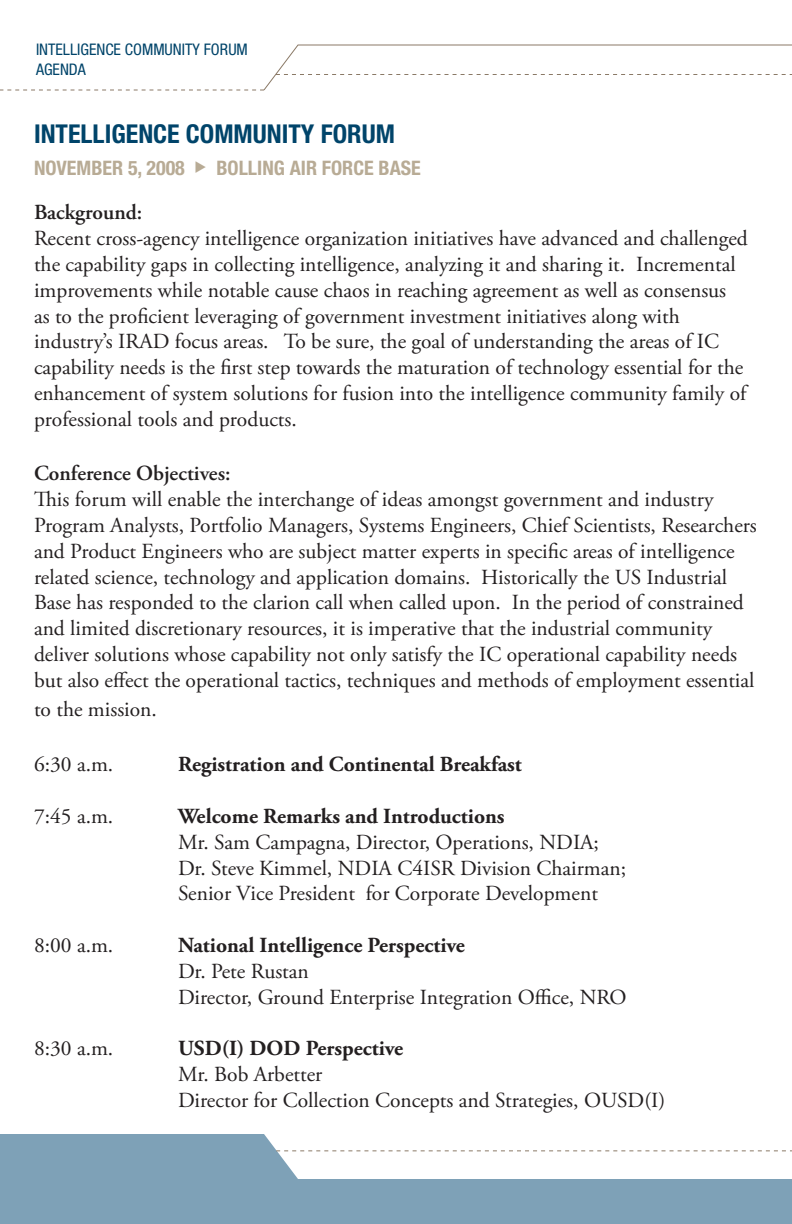
<style>
.page{position:relative;width:792px;height:1224px;background:#fff}
.page>*{position:absolute;margin:0;border:0;box-sizing:border-box;transform-origin:0 0}
.t1{font:700 condensed 26px "Helvetica Neue LT Std";color:#00446a}
.t2{font:21.6px/25.8px "Adobe Garamond Pro";color:#231f20}
.t3{font:700 21.6px "Adobe Garamond Pro";color:#231f20}
.t4{font:600 21.6px "Adobe Garamond Pro";color:#231f20}
.t5{font:700 condensed 20px "Helvetica Neue LT Std";color:#b8ab95}
.t6{font:condensed 16px/20px "Helvetica Neue LT Std";color:#00446a}
</style>
<div class="page">
<svg style="left:0;top:44px;width:792px;height:47px"></svg>
<svg style="left:0;top:1134px;width:792px;height:90px;fill:#7ea1b7"></svg>
<svg style="left:276px;top:1150px;width:516px;height:1px"></svg>
<p class="t6" style="left:36px;top:40px;width:213px">INTELLIGENCE COMMUNITY FORUM<br>AGENDA</p>
<p class="t1" style="left:34px;top:118px;width:363px">INTELLIGENCE COMMUNITY FORUM</p>
<p class="t5" style="left:34px;top:155px;width:388px">NOVEMBER 5, 2008 ◆ BOLLING AIR FORCE BASE</p>
<p class="t4" style="left:34px;top:200px;width:110px">Background:</p>
<p class="t2" style="left:34px;top:226px;width:715px">Recent cross-agency intelligence organization initiatives have advanced and challenged the capability gaps in collecting intelligence, analyzing it and sharing it. Incremental improvements while notable cause chaos in reaching agreement as well as consensus<br>as to the proficient leveraging of government investment initiatives along with industry’s IRAD focus areas. To be sure, the goal of understanding the areas of IC capability needs is the first step towards the maturation of technology essential for the enhancement of system solutions for fusion into the intelligence community family of professional tools and products.</p>
<p class="t4" style="left:34px;top:461px;width:198px">Conference Objectives:</p>
<p class="t2" style="left:34px;top:487px;width:724px">This forum will enable the interchange of ideas amongst government and industry Program Analysts, Portfolio Managers, Systems Engineers, Chief Scientists, Researchers and Product Engineers who are subject matter experts in specific areas of intelligence related science, technology and application domains. Historically the US Industrial Base has responded to the clarion call when called upon. In the period of constrained and limited discretionary resources, it is imperative that the industrial community deliver solutions whose capability not only satisfy the IC operational capability needs but also effect the operational tactics, techniques and methods of employment essential</p>
<p class="t2" style="left:34px;top:697px;width:124px">to the mission.</p>
<p class="t2" style="left:34px;top:752px;width:81px">6:30 a.m.</p>
<p class="t3" style="left:178px;top:752px;width:345px">Registration and Continental Breakfast</p>
<p class="t2" style="left:34px;top:804px;width:81px">7:45 a.m.</p>
<p class="t3" style="left:178px;top:804px;width:328px">Welcome Remarks and Introductions</p>
<p class="t2" style="left:178px;top:830px;width:423px">Mr. Sam Campagna, Director, Operations, NDIA;</p>
<p class="t2" style="left:178px;top:856px;width:450px">Dr. Steve Kimmel, NDIA C4ISR Division Chairman;</p>
<p class="t2" style="left:178px;top:881px;width:421px">Senior Vice President for Corporate Development</p>
<p class="t2" style="left:34px;top:933px;width:81px">8:00 a.m.</p>
<p class="t3" style="left:178px;top:933px;width:288px">National Intelligence Perspective</p>
<p class="t2" style="left:178px;top:959px;width:132px">Dr. Pete Rustan</p>
<p class="t2" style="left:178px;top:985px;width:450px">Director, Ground Enterprise Integration Office, NRO</p>
<p class="t2" style="left:34px;top:1036px;width:81px">8:30 a.m.</p>
<p class="t3" style="left:178px;top:1036px;width:90px">USD(I) DOD</p>
<p class="t3" style="left:306px;top:1036px;width:99px">Perspective</p>
<p class="t2" style="left:178px;top:1062px;width:146px">Mr. Bob Arbetter</p>
<p class="t2" style="left:178px;top:1088px;width:489px">Director for Collection Concepts and Strategies, OUSD(I)</p>
</div>
